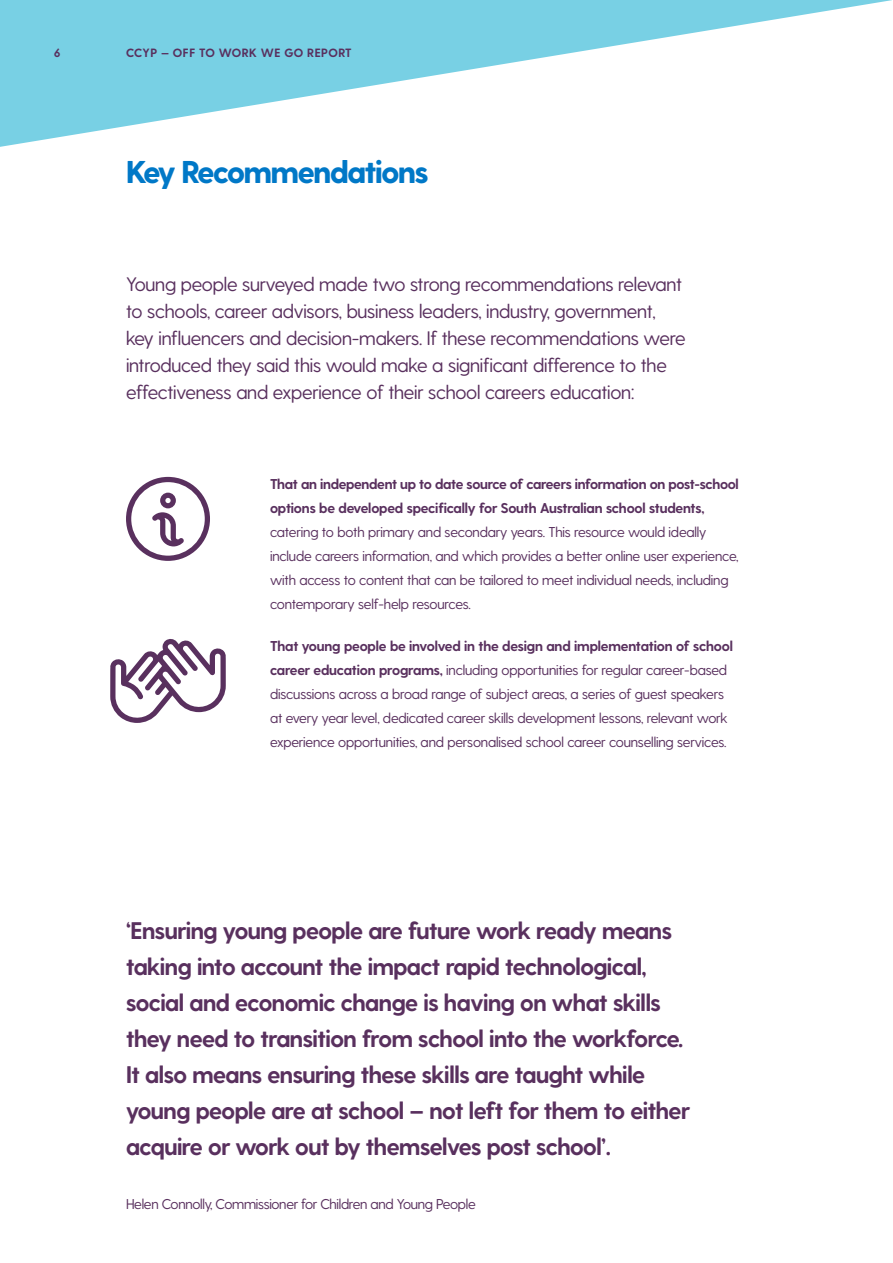
<style>
.page{position:relative;width:893px;height:1263px;background:#fff}
.page>*{position:absolute;margin:0;border:0;box-sizing:border-box;transform-origin:0 0}
.Heading_2{font:800 31.5px "Greycliff CF";letter-spacing:-.04em;color:#0078c7}
.Quote_Large{font:700 24px/36px "Greycliff CF";letter-spacing:-.02em;color:#59305e}
.Paragraph_Leading{font:19.5px/27px "Greycliff CF";letter-spacing:-.01em;color:#59305e}
.Paragraph_Standard{font:14.25px/24px "Greycliff CF";letter-spacing:-.01em;color:#59305e}
.Quote_Large_Source{font:14.25px "Greycliff CF";letter-spacing:-.02em;color:#59305e}
.t1{font:700 12px "Greycliff CF";letter-spacing:.04em;color:#59305e}
.s1{font-weight:700}
</style>
<div class="page">
<svg style="left:0;top:0;width:892px;height:147px"></svg>
<svg style="left:126px;top:477px;width:84px;height:84px"></svg>
<svg style="left:110px;top:639px;width:116px;height:84px"></svg>
<p class="t1" style="left:54px;top:45px;width:8px">6</p>
<p class="t1" style="left:126px;top:45px;width:227px">CCYP — OFF TO WORK WE GO REPORT</p>
<p class="Heading_2" style="left:126px;top:153px;width:304px">Key Recommendations</p>
<p class="Paragraph_Leading" style="left:126px;top:270px;width:561px">Young people surveyed made two strong recommendations relevant to schools, career advisors, business leaders, industry, government, key influencers and decision-makers. If these recommendations were introduced they said this would make a significant difference to the effectiveness and experience of their school careers education:</p>
<p class="Paragraph_Standard" style="left:270px;top:472px;width:470px"><span class="s1">That an independent up to date source of careers information on post-school options be developed specifically for South Australian school students, </span>catering to both primary and secondary years. This resource would ideally include careers information, and which provides a better online user experience, with access to content that can be tailored to meet individual needs, including contemporary self-help resources.</p>
<p class="Paragraph_Standard" style="left:270px;top:634px;width:464px"><span class="s1">That young people be involved in the design and implementation of school career education programs,</span> including opportunities for regular career-based discussions across a broad range of subject areas, a series of guest speakers at every year level, dedicated career skills development lessons, relevant work experience opportunities, and personalised school career counselling services.</p>
<p class="Quote_Large" style="left:126px;top:913px;width:566px">‘Ensuring young people are future work ready means taking into account the impact rapid technological, social and economic change is having on what skills they need to transition from school into the workforce.<br>It also means ensuring these skills are taught while young people are at school – not left for them to either acquire or work out by themselves post school’.</p>
<p class="Quote_Large_Source" style="left:126px;top:1195px;width:351px">Helen Connolly, Commissioner for Children and Young People</p>
</div>
